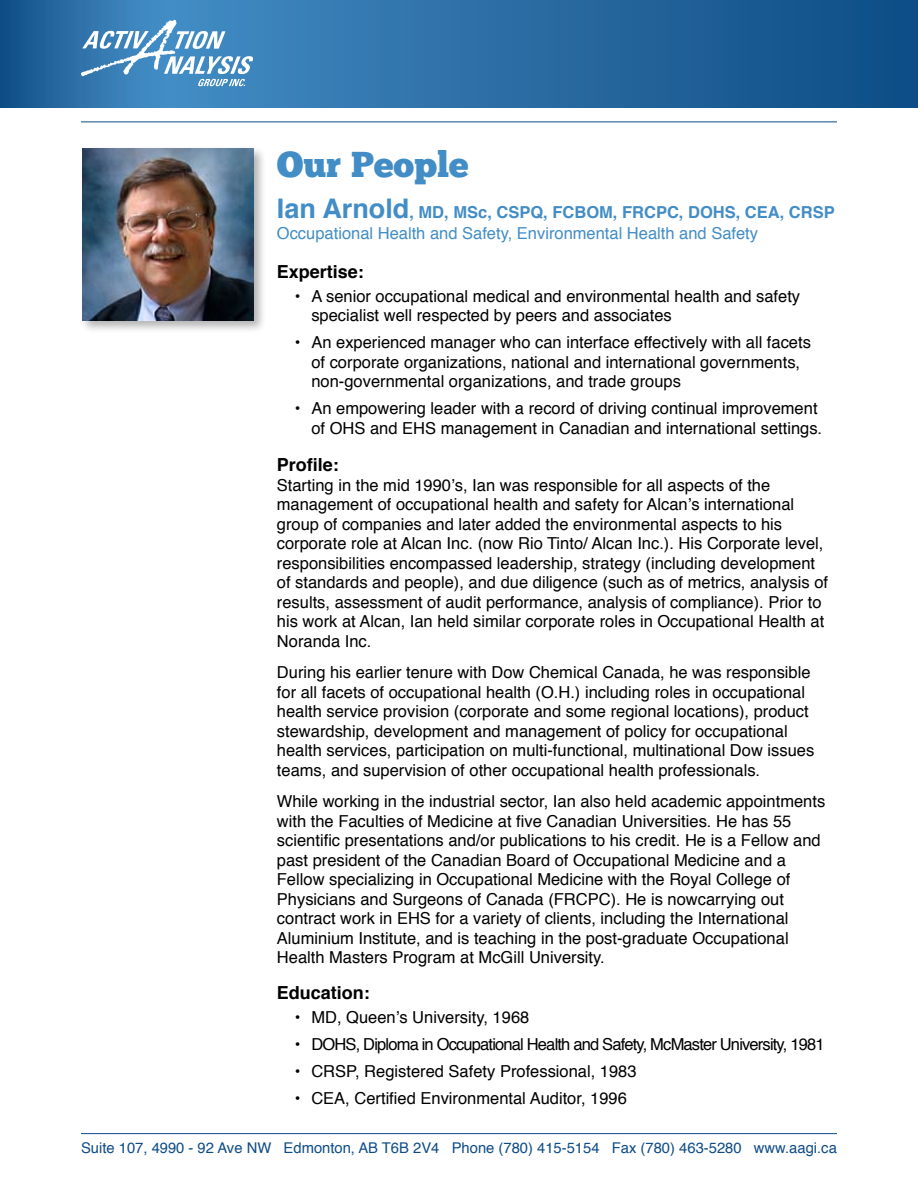
<style>
.page{position:relative;width:918px;height:1188px;background:#fff}
.page>*{position:absolute;margin:0;border:0;box-sizing:border-box;transform-origin:0 0}
.t1{font:36px "Chunk Five";color:#428dc6}
.t2{font:700 18px "Helvetica";color:#000}
.t3{font:16.5px/19.5px "Helvetica";color:#000}
.t4{font:16.5px/21px "Helvetica";color:#428dc6}
.t5{font:16.5px "Helvetica";letter-spacing:-.05em;color:#000}
.t6{font:14.85px "Helvetica";color:#0e4c86}
.s1{font-weight:700;font-size:27px}
.s2{font-weight:700}
</style>
<div class="page">
<svg style="left:0;top:0;width:918px;height:108px;background:#2768a1"></svg>
<svg style="left:81px;top:20px;width:172px;height:66px"></svg>
<hr style="left:81px;top:1133px;width:756px;height:1px;background:#0e4c86">
<hr style="left:81px;top:122px;width:756px;height:1px;background:#0e4c86">
<div style="left:79px;top:146px;width:188px;height:188px;background:#000;opacity:.3"></div>
<img style="left:82px;top:148px;width:172px;height:172px">
<h1 class="t1" style="left:277px;top:148px;width:193px">Our People</h1>
<p class="t4" style="left:277px;top:201px;width:559px"><span class="s1">Ian Arnold</span><span class="s2">, MD, MSc, CSPQ, FCBOM, FRCPC, DOHS, CEA, CRSP<br></span>Occupational Health and Safety, Environmental Health and Safety</p>
<p class="t2" style="left:277px;top:255px;width:89px">Expertise:</p>
<p class="t3" style="left:311px;top:285px;width:490px;text-indent:-16px">• A senior occupational medical and environmental health and safety specialist well respected by peers and associates</p>
<p class="t3" style="left:311px;top:332px;width:501px;text-indent:-16px">• An experienced manager who can interface effectively with all facets of corporate organizations, national and international governments, non-governmental organizations, and trade groups</p>
<p class="t3" style="left:295px;top:398px;width:529px;text-align:right">• An empowering leader with a record of driving continual improvement of OHS and EHS management in Canadian and international settings.</p>
<p class="t2" style="left:277px;top:448px;width:64px">Profile:</p>
<p class="t3" style="left:277px;top:474px;width:553px">Starting in the mid 1990’s, Ian was responsible for all aspects of the management of occupational health and safety for Alcan’s international group of companies and later added the environmental aspects to his corporate role at Alcan Inc. (now Rio Tinto/ Alcan Inc.). His Corporate level, responsibilities encompassed leadership, strategy (including development of standards and people), and due diligence (such as of metrics, analysis of results, assessment of audit performance, analysis of compliance). Prior to his work at Alcan, Ian held similar corporate roles in Occupational Health at Noranda Inc.</p>
<p class="t3" style="left:277px;top:662px;width:539px">During his earlier tenure with Dow Chemical Canada, he was responsible for all facets of occupational health (O.H.) including roles in occupational health service provision (corporate and some regional locations), product stewardship, development and management of policy for occupational health services, participation on multi-functional, multinational Dow issues teams, and supervision of other occupational health professionals.</p>
<p class="t3" style="left:277px;top:791px;width:550px">While working in the industrial sector, Ian also held academic appointments with the Faculties of Medicine at five Canadian Universities. He has 55 scientific presentations and/or publications to his credit. He is a Fellow and past president of the Canadian Board of Occupational Medicine and a Fellow specializing in Occupational Medicine with the Royal College of Physicians and Surgeons of Canada (FRCPC). He is nowcarrying out contract work in EHS for a variety of clients, including the International Aluminium Institute, and is teaching in the post-graduate Occupational Health Masters Program at McGill University.</p>
<p class="t2" style="left:277px;top:976px;width:95px">Education:</p>
<p class="t3" style="left:295px;top:1007px;width:236px">• MD, Queen’s University, 1968</p>
<p class="t5" style="left:295px;top:1030px;width:531px">• DOHS, Diploma in Occupational Health and Safety, McMaster University, 1981</p>
<p class="t3" style="left:295px;top:1061px;width:343px">• CRSP, Registered Safety Professional, 1983</p>
<p class="t3" style="left:295px;top:1088px;width:334px">• CEA, Certified Environmental Auditor, 1996</p>
<p class="t6" style="left:81px;top:1135px;width:757px">Suite 107, 4990 - 92 Ave NW Edmonton, AB T6B 2V4 Phone (780) 415-5154 Fax (780) 463-5280 www.aagi.ca</p>
</div>
